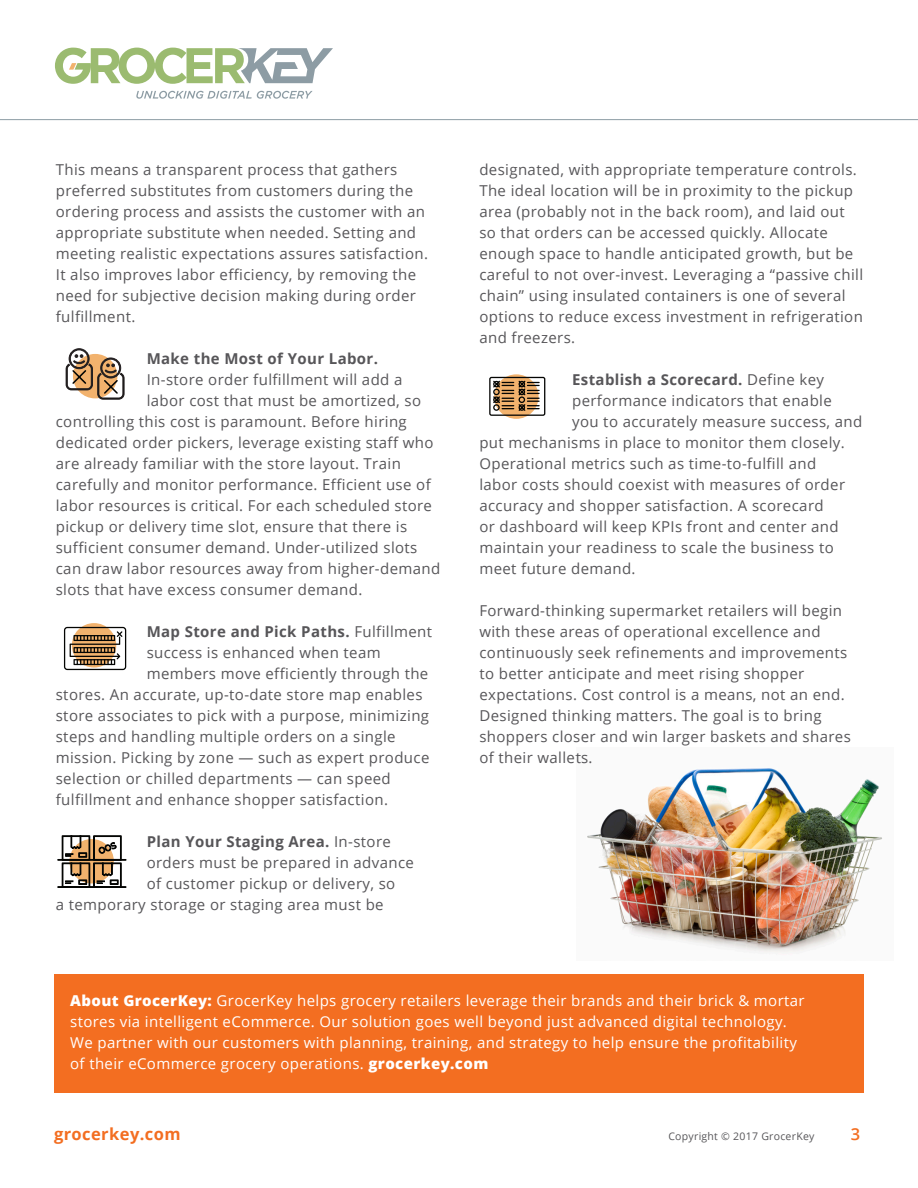
<style>
.page{position:relative;width:918px;height:1188px;background:#fff}
.page>*{position:absolute;margin:0;border:0;box-sizing:border-box;transform-origin:0 0}
.t1{font:700 16.5px "Open Sans";letter-spacing:.025em;color:#f36e21}
.t2{font:600 16.5px "Open Sans";color:#f36e21}
.t3{font:15px/21px "Open Sans";letter-spacing:.025em;color:#575659}
.t4{font:15px/21px "Open Sans";letter-spacing:.025em;color:#fff}
.t5{font:700 15px "Open Sans";letter-spacing:.025em;color:#575659}
.t6{font:10.5px "Open Sans";letter-spacing:.025em;color:#575659}
.s1{font-weight:400}
.s2{font-weight:800}
</style>
<div class="page">
<div style="left:54px;top:974px;width:810px;height:119px;background:#f36e21"></div>
<svg style="left:136px;top:91px;width:177px;height:8px"></svg>
<svg style="left:55px;top:48px;width:278px;height:36px"></svg>
<hr style="left:0;top:119px;width:918px;height:1px;background:#8d9ca4">
<svg style="left:66px;top:348px;width:58px;height:51px"></svg>
<svg style="left:494px;top:374px;width:45px;height:45px"></svg>
<svg style="left:489px;top:376px;width:57px;height:40px;background:#a78b6c"></svg>
<div style="left:58px;top:859px;width:68px;height:2px;border:1px solid #040503"></div>
<div style="left:58px;top:886px;width:68px;height:2px;border:1px solid #040503"></div>
<svg style="left:62px;top:835px;width:60px;height:53px"></svg>
<svg style="left:72px;top:623px;width:44px;height:45px"></svg>
<svg style="left:64px;top:627px;width:62px;height:43px"></svg>
<img style="left:587px;top:768px;width:295px;height:185px">
<p class="t3" style="left:56px;top:159px;width:374px">This means a transparent process that gathers preferred substitutes from customers during the ordering process and assists the customer with an appropriate substitute when needed. Setting and meeting realistic expectations assures satisfaction.<br>It also improves labor efficiency, by removing the need for subjective decision making during order fulfillment.</p>
<p class="t5" style="left:147px;top:348px;width:233px">Make the Most of Your Labor.</p>
<p class="t3" style="left:147px;top:369px;width:257px">In-store order fulfillment will add a</p>
<p class="t3" style="left:147px;top:390px;width:276px">labor cost that must be amortized, so</p>
<p class="t3" style="left:56px;top:411px;width:353px">controlling this cost is paramount. Before hiring</p>
<p class="t3" style="left:56px;top:432px;width:379px">dedicated order pickers, leverage existing staff who</p>
<p class="t3" style="left:56px;top:453px;width:347px">are already familiar with the store layout. Train</p>
<p class="t3" style="left:56px;top:474px;width:376px">carefully and monitor performance. Efficient use of</p>
<p class="t3" style="left:56px;top:495px;width:378px">labor resources is critical. For each scheduled store</p>
<p class="t3" style="left:56px;top:516px;width:353px">pickup or delivery time slot, ensure that there is</p>
<p class="t3" style="left:56px;top:537px;width:363px">sufficient consumer demand. Under-utilized slots</p>
<p class="t3" style="left:56px;top:558px;width:386px">can draw labor resources away from higher-demand</p>
<p class="t3" style="left:56px;top:579px;width:308px">slots that have excess consumer demand.</p>
<p class="t5" style="left:147px;top:621px;width:287px">Map Store and Pick Paths. <span class="s1">Fulfillment</span></p>
<p class="t3" style="left:147px;top:642px;width:236px">success is enhanced when team</p>
<p class="t3" style="left:147px;top:663px;width:283px">members move efficiently through the</p>
<p class="t3" style="left:56px;top:684px;width:368px">stores. An accurate, up-to-date store map enables</p>
<p class="t3" style="left:56px;top:705px;width:375px">store associates to pick with a purpose, minimizing</p>
<p class="t3" style="left:56px;top:726px;width:341px">steps and handling multiple orders on a single</p>
<p class="t3" style="left:56px;top:747px;width:375px">mission. Picking by zone — such as expert produce</p>
<p class="t3" style="left:56px;top:768px;width:336px">selection or chilled departments — can speed</p>
<p class="t3" style="left:56px;top:789px;width:334px">fulfillment and enhance shopper satisfaction.</p>
<p class="t5" style="left:147px;top:831px;width:246px">Plan Your Staging Area. <span class="s1">In-store</span></p>
<p class="t3" style="left:147px;top:852px;width:269px">orders must be prepared in advance</p>
<p class="t3" style="left:147px;top:873px;width:250px">of customer pickup or delivery, so</p>
<p class="t3" style="left:56px;top:894px;width:329px">a temporary storage or staging area must be</p>
<p class="t3" style="left:479px;top:159px;width:385px">designated, with appropriate temperature controls.<br>The ideal location will be in proximity to the pickup area (probably not in the back room), and laid out so that orders can be accessed quickly. Allocate enough space to handle anticipated growth, but be careful to not over-invest. Leveraging a “passive chill chain” using insulated containers is one of several options to reduce excess investment in refrigeration and freezers.</p>
<p class="t5" style="left:572px;top:369px;width:254px">Establish a Scorecard. <span class="s1">Define key</span></p>
<p class="t3" style="left:572px;top:390px;width:261px">performance indicators that enable</p>
<p class="t3" style="left:572px;top:411px;width:292px">you to accurately measure success, and</p>
<p class="t3" style="left:479px;top:432px;width:367px">put mechanisms in place to monitor them closely.</p>
<p class="t3" style="left:479px;top:453px;width:338px">Operational metrics such as time-to-fulfill and</p>
<p class="t3" style="left:479px;top:474px;width:367px">labor costs should coexist with measures of order</p>
<p class="t3" style="left:479px;top:495px;width:346px">accuracy and shopper satisfaction. A scorecard</p>
<p class="t3" style="left:479px;top:516px;width:361px">or dashboard will keep KPIs front and center and</p>
<p class="t3" style="left:479px;top:537px;width:356px">maintain your readiness to scale the business to</p>
<p class="t3" style="left:479px;top:558px;width:158px">meet future demand.</p>
<p class="t3" style="left:479px;top:600px;width:373px">Forward-thinking supermarket retailers will begin with these areas of operational excellence and continuously seek refinements and improvements to better anticipate and meet rising shopper expectations. Cost control is a means, not an end.<br>Designed thinking matters. The goal is to bring shoppers closer and win larger baskets and shares of their wallets.</p>
<p class="t4" style="left:70px;top:989px;width:736px"><span class="s2">About GrocerKey:</span> GrocerKey helps grocery retailers leverage their brands and their brick &amp; mortar stores via intelligent eCommerce. Our solution goes well beyond just advanced digital technology.<br>We partner with our customers with planning, training, and strategy to help ensure the profitability of their eCommerce grocery operations. <span class="s2">grocerkey.com</span></p>
<p class="t1" style="left:54px;top:1123px;width:128px">grocerkey.com</p>
<p class="t6" style="left:668px;top:1129px;width:148px">Copyright © 2017 GrocerKey</p>
<p class="t2" style="left:851px;top:1123px;width:11px">3</p>
</div>
